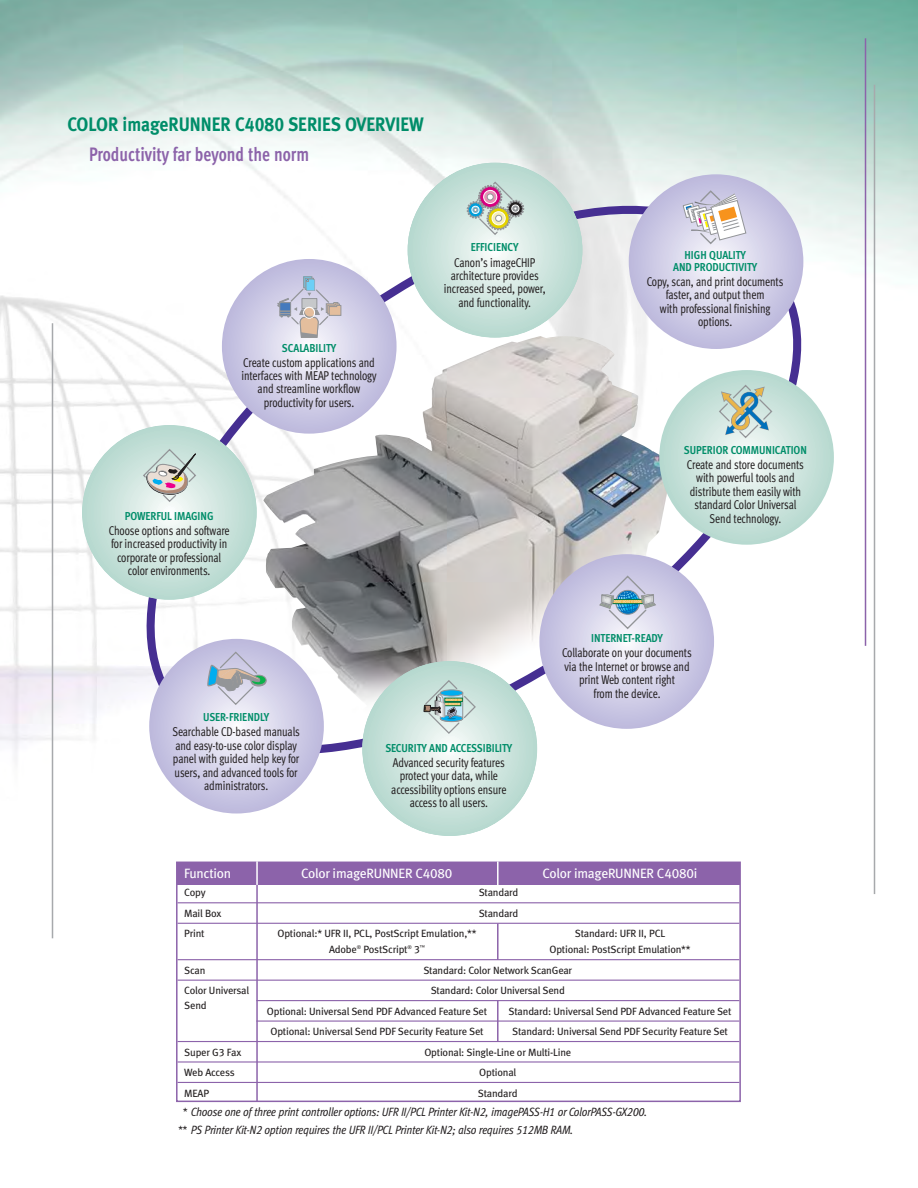
<style>
.page{position:relative;width:918px;height:1188px;background:#fff}
.page>*{position:absolute;margin:0;border:0;box-sizing:border-box;transform-origin:0 0}
.t1{font:19.5px "Meta Bold LF";color:#008d69;scale:.9 1}
.t2{font:700 19.5px "Meta Cond";color:#8c63aa;scale:.9 1}
.t3{font:13.5px "Meta Book LF";letter-spacing:-.015em;color:#fff}
.t4{font:12.75px/13.5px "Meta Cond";letter-spacing:-.01em;color:#231f20;text-align:center;scale:.9 1}
.t5{font:italic 12px/18px "Meta Cond Book Lf";letter-spacing:-.015em;color:#231f20}
.t6{font:700 11.55px/11.6px "Meta Cond";color:#008d69;text-align:center}
.t7{font:10.5px "Meta Book LF";letter-spacing:-.015em;color:#231f20}
</style>
<div class="page">
<img style="left:0;top:0;width:918px;height:1103px">
<div style="left:178px;top:863px;width:561px;height:238px;background:#fff"></div>
<hr style="left:178px;top:902px;width:561px;height:1px;background:#8c63aa">
<hr style="left:178px;top:923px;width:561px;height:1px;background:#8c63aa">
<hr style="left:178px;top:959px;width:561px;height:1px;background:#8c63aa">
<hr style="left:178px;top:980px;width:561px;height:1px;background:#8c63aa">
<hr style="left:256px;top:1000px;width:483px;height:1px;background:#8c63aa">
<hr style="left:256px;top:1021px;width:483px;height:1px;background:#8c63aa">
<hr style="left:178px;top:1041px;width:561px;height:1px;background:#8c63aa">
<hr style="left:178px;top:1061px;width:561px;height:2px;background:#8c63aa">
<hr style="left:178px;top:1082px;width:561px;height:1px;background:#8c63aa">
<div style="left:176px;top:862px;width:565px;height:240px;border:2px solid #8c63aa"></div>
<hr style="left:497px;top:1001px;width:2px;height:41px;background:#8c63aa">
<hr style="left:497px;top:924px;width:2px;height:36px;background:#8c63aa">
<div style="left:177px;top:862px;width:563px;height:23px;background:#8c63aa"></div>
<hr style="left:256px;top:876px;width:2px;height:225px;background:#8c63aa">
<hr style="left:256px;top:861px;width:2px;height:24px;background:#fff">
<hr style="left:497px;top:862px;width:2px;height:23px;background:#fff">
<hr style="left:874px;top:85px;width:1px;height:809px;background:#a7a9ac">
<hr style="left:865px;top:38px;width:1px;height:608px;background:#8c63aa">
<hr style="left:52px;top:323px;width:1px;height:615px;background:#a7a9ac">
<svg style="left:109px;top:155px;width:725px;height:643px"></svg>
<svg style="left:82px;top:425px;width:175px;height:175px;background:#cae2db"></svg>
<svg style="left:149px;top:639px;width:175px;height:175px;background:#cfcde6"></svg>
<svg style="left:629px;top:174px;width:174px;height:175px;background:#cfcce6"></svg>
<svg style="left:539px;top:554px;width:175px;height:175px;background:#cfcce6"></svg>
<svg style="left:222px;top:259px;width:175px;height:175px;background:#cecbe6"></svg>
<svg style="left:659px;top:370px;width:175px;height:175px;background:#cbe3dc"></svg>
<svg style="left:408px;top:163px;width:174px;height:174px;background:#cae2db"></svg>
<svg style="left:363px;top:661px;width:174px;height:175px;background:#cae2db"></svg>
<svg style="left:467px;top:181px;width:57px;height:55px;background:#c2c4bf"></svg>
<svg style="left:683px;top:189px;width:63px;height:56px"></svg>
<svg style="left:718px;top:384px;width:55px;height:55px;background:#b4c9c2"></svg>
<svg style="left:599px;top:575px;width:57px;height:55px;background:#bbc6d7"></svg>
<svg style="left:424px;top:679px;width:53px;height:56px;background:#b5cecc"></svg>
<div style="left:251px;top:676px;width:15px;height:10px;border:1px solid #939598;border-radius:50%"></div>
<div style="left:251px;top:675px;width:15px;height:10px;background:#0cb14b;border-radius:50%"></div>
<div style="left:251px;top:675px;width:15px;height:10px;border:1px solid #939598;border-radius:50%"></div>
<svg style="left:205px;top:651px;width:56px;height:55px;background:#bec2d2"></svg>
<svg style="left:142px;top:448px;width:55px;height:55px;background:#c7cec9"></svg>
<div style="left:303px;top:277px;width:9px;height:11px;border:1px solid #939598"></div>
<div style="left:305px;top:278px;width:9px;height:12px;border:1px solid #939598"></div>
<svg style="left:277px;top:279px;width:64px;height:59px;background:#c9c8d5"></svg>
<h1 class="t1" style="left:67px;top:117px;width:397px">COLOR imageRUNNER C4080 SERIES OVERVIEW</h1>
<h1 class="t2" style="left:89px;top:147px;width:246px">Productivity far beyond the norm</h1>
<p class="t6" style="left:282px;top:343px;width:56px">SCALABILITY</p>
<p class="t4" style="left:242px;top:357px;width:152px">Create custom applications and interfaces with MEAP technology and streamline workflow productivity for users.</p>
<p class="t6" style="left:125px;top:511px;width:90px">POWERFUL IMAGING</p>
<p class="t4" style="left:109px;top:525px;width:136px">Choose options and software for increased productivity in corporate or professional color environments.</p>
<p class="t6" style="left:471px;top:243px;width:49px">EFFICIENCY</p>
<p class="t4" style="left:444px;top:257px;width:115px">Canon’s imageCHIP architecture provides increased speed, power, and functionality.</p>
<p class="t6" style="left:673px;top:251px;width:86px">HIGH QUALITY<br>AND PRODUCTIVITY</p>
<p class="t4" style="left:647px;top:276px;width:153px">Copy, scan, and print documents faster, and output them<br>with professional finishing options.</p>
<p class="t6" style="left:684px;top:445px;width:125px">SUPERIOR COMMUNICATION</p>
<p class="t4" style="left:687px;top:459px;width:132px">Create and store documents with powerful tools and distribute them easily with standard Color Universal<br>Send technology.</p>
<p class="t6" style="left:591px;top:634px;width:73px">INTERNET-READY</p>
<p class="t4" style="left:562px;top:648px;width:145px">Collaborate on your documents via the Internet or browse and print Web content right<br>from the device.</p>
<p class="t6" style="left:203px;top:713px;width:68px">USER-FRIENDLY</p>
<p class="t4" style="left:172px;top:727px;width:143px">Searchable CD-based manuals and easy-to-use color display panel with guided help key for users, and advanced tools for administrators.</p>
<p class="t6" style="left:385px;top:743px;width:129px">SECURITY AND ACCESSIBILITY</p>
<p class="t4" style="left:391px;top:757px;width:130px">Advanced security features protect your data, while accessibility options ensure access to all users.</p>
<p class="t3" style="left:184px;top:868px;width:49px">Function</p>
<p class="t3" style="left:301px;top:868px;width:153px">Color imageRUNNER C4080</p>
<p class="t3" style="left:542px;top:868px;width:156px">Color imageRUNNER C4080i</p>
<p class="t7" style="left:184px;top:889px;width:23px">Copy</p>
<p class="t7" style="left:479px;top:889px;width:41px">Standard</p>
<p class="t7" style="left:184px;top:910px;width:39px">Mail Box</p>
<p class="t7" style="left:479px;top:910px;width:41px">Standard</p>
<p class="t7" style="left:184px;top:930px;width:22px">Print</p>
<p class="t7" style="left:277px;top:930px;width:201px">Optional:* UFR II, PCL, PostScript Emulation,**</p>
<p class="t7" style="left:575px;top:930px;width:92px">Standard: UFR II, PCL</p>
<p class="t7" style="left:329px;top:946px;width:97px">Adobe<sup>®</sup> PostScript<sup>®</sup> 3<sup>™</sup></p>
<p class="t7" style="left:549px;top:946px;width:143px">Optional: PostScript Emulation**</p>
<p class="t7" style="left:184px;top:966px;width:23px">Scan</p>
<p class="t7" style="left:423px;top:966px;width:150px">Standard: Color Network ScanGear</p>
<p class="t7" style="left:184px;top:987px;width:66px">Color Universal</p>
<p class="t7" style="left:431px;top:987px;width:136px">Standard: Color Universal Send</p>
<p class="t7" style="left:184px;top:1002px;width:24px">Send</p>
<p class="t7" style="left:267px;top:1007px;width:222px">Optional: Universal Send PDF Advanced Feature Set</p>
<p class="t7" style="left:509px;top:1007px;width:224px">Standard: Universal Send PDF Advanced Feature Set</p>
<p class="t7" style="left:270px;top:1028px;width:215px">Optional: Universal Send PDF Security Feature Set</p>
<p class="t7" style="left:512px;top:1028px;width:217px">Standard: Universal Send PDF Security Feature Set</p>
<p class="t7" style="left:184px;top:1048px;width:59px">Super G3 Fax</p>
<p class="t7" style="left:424px;top:1048px;width:148px">Optional: Single-Line or Multi-Line</p>
<p class="t7" style="left:184px;top:1069px;width:52px">Web Access</p>
<p class="t7" style="left:479px;top:1069px;width:39px">Optional</p>
<p class="t7" style="left:184px;top:1089px;width:26px">MEAP</p>
<p class="t7" style="left:478px;top:1089px;width:41px">Standard</p>
<p class="t5" style="left:178px;top:1104px;width:471px;text-indent:4px">* Choose one of three print controller options: UFR II/PCL Printer Kit-N2, imagePASS-H1 or ColorPASS-GX200. ** PS Printer Kit-N2 option requires the UFR II/PCL Printer Kit-N2; also requires 512MB RAM.</p>
</div>
